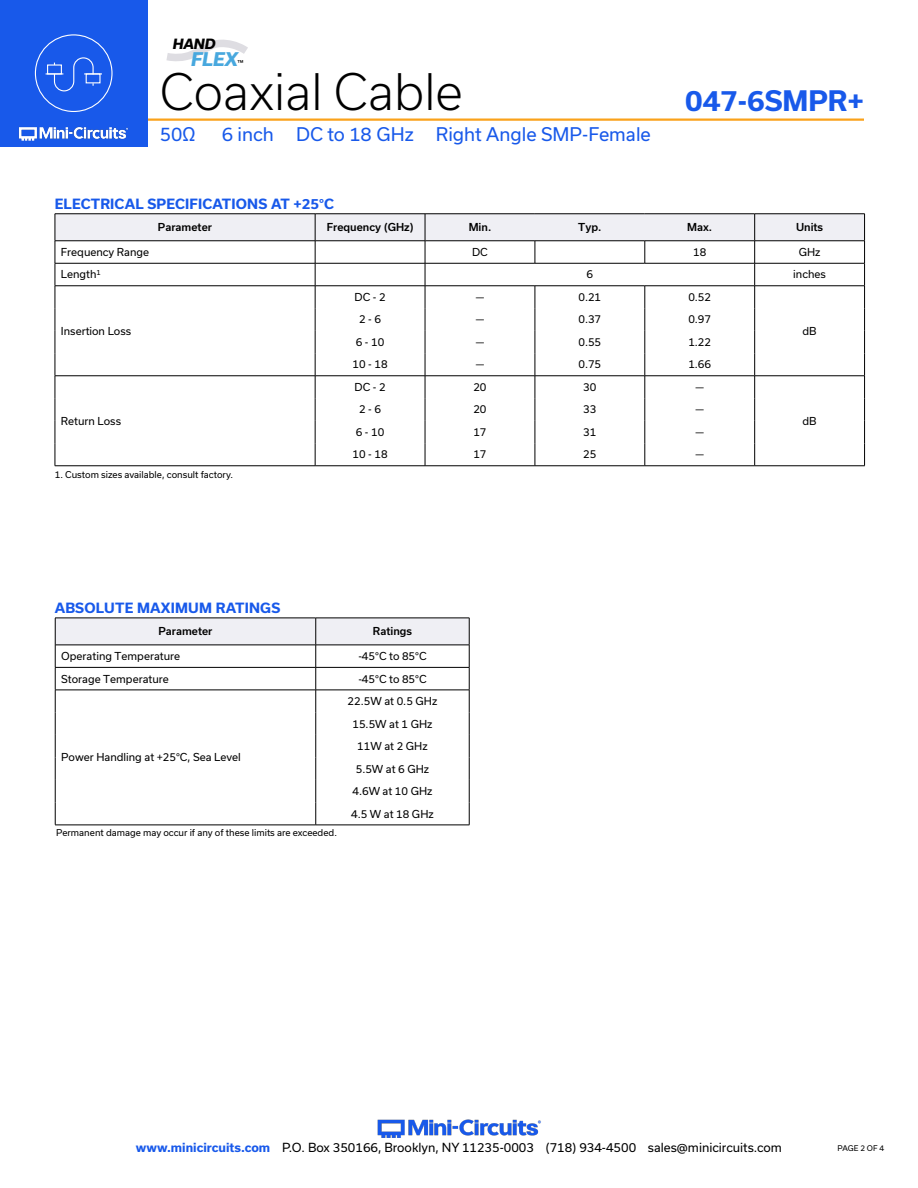
<style>
.page{position:relative;width:918px;height:1188px;background:#fff}
.page>*{position:absolute;margin:0;border:0;box-sizing:border-box;transform-origin:0 0}
.t1{font:300 48px "Usual";color:#000}
.t2{font:700 27px "Usual";color:#1859ea}
.t3{font:18px "Usual";color:#1859ea}
.t4{font:italic 800 18px "Usual";color:#48a8de}
.Blue_Headers{font:700 13.5px "Usual";letter-spacing:.015em;color:#1859ea}
.t5{font:italic 800 13.5px "Usual";color:#000}
.t6{font:12px "Usual";color:#000}
.Table_Body_Center{font:10.5px "Usual";color:#000}
.Table_Body_Left_Justified{font:10.5px "Usual";color:#000}
.Table_Header_Center{font:500 10.5px "Usual";color:#000}
.Notes{font:9px "Usual";color:#000}
.t7{font:7.5px "Usual";color:#000}
.s1{font-weight:700;color:#1859ea}
</style>
<div class="page">
<hr style="left:55px;top:466px;width:260px;height:1px;background:#000">
<hr style="left:755px;top:466px;width:110px;height:1px;background:#000">
<hr style="left:315px;top:466px;width:110px;height:1px;background:#000">
<hr style="left:425px;top:466px;width:110px;height:1px;background:#000">
<hr style="left:535px;top:466px;width:110px;height:1px;background:#000">
<svg style="left:55px;top:214px;width:810px;height:252px"></svg>
<hr style="left:645px;top:466px;width:110px;height:1px;background:#000">
<div style="left:55px;top:618px;width:261px;height:27px;background:#efeff4"></div>
<div style="left:316px;top:618px;width:153px;height:27px;background:#efeff4"></div>
<hr style="left:316px;top:667px;width:153px;height:1px;background:#000">
<hr style="left:316px;top:690px;width:153px;height:1px;background:#000">
<hr style="left:316px;top:618px;width:153px;height:1px;background:#000">
<hr style="left:316px;top:645px;width:153px;height:1px;background:#000">
<svg style="left:469px;top:618px;width:1px;height:207px"></svg>
<hr style="left:316px;top:825px;width:153px;height:1px;background:#000">
<hr style="left:55px;top:618px;width:261px;height:1px;background:#000">
<hr style="left:55px;top:645px;width:261px;height:1px;background:#000">
<hr style="left:55px;top:667px;width:261px;height:1px;background:#000">
<hr style="left:55px;top:690px;width:261px;height:1px;background:#000">
<svg style="left:55px;top:618px;width:1px;height:207px"></svg>
<svg style="left:315px;top:618px;width:1px;height:207px"></svg>
<hr style="left:55px;top:825px;width:261px;height:1px;background:#000">
<hr style="left:111px;top:118px;width:753px;height:3px;background:#faa21b">
<div style="left:0;top:0;width:147px;height:147px;background:#1859ea"></div>
<img style="left:18px;top:126px;width:111px;height:15px">
<svg style="left:36px;top:57px;width:77px;height:35px"></svg>
<img style="left:377px;top:1119px;width:164px;height:19px">
<svg style="left:166px;top:39px;width:82px;height:22px"></svg>
<p class="t5" style="left:173px;top:36px;width:44px">HAND</p>
<h3 class="t4" style="left:191px;top:49px;width:48px">FLEX</h3>
<p class="Notes" style="left:238px;top:58px;width:7px">™</p>
<h1 class="t1" style="left:160px;top:64px;width:305px">Coaxial Cable</h1>
<h3 class="t3" style="left:160px;top:124px;width:37px">50Ω</h3>
<h3 class="t3" style="left:222px;top:124px;width:430px">6 inch DC to 18 GHz Right Angle SMP-Female</h3>
<p class="Blue_Headers" style="left:55px;top:196px;width:281px">ELECTRICAL SPECIFICATIONS AT +25°C</p>
<h2 class="t2" style="left:685px;top:85px;width:180px">047-6SMPR+</h2>
<p class="Table_Header_Center" style="left:158px;top:221px;width:56px">Parameter</p>
<p class="Table_Header_Center" style="left:327px;top:221px;width:88px">Frequency (GHz)</p>
<p class="Table_Header_Center" style="left:469px;top:221px;width:24px">Min.</p>
<p class="Table_Header_Center" style="left:578px;top:221px;width:25px">Typ.</p>
<p class="Table_Header_Center" style="left:687px;top:221px;width:26px">Max.</p>
<p class="Table_Header_Center" style="left:796px;top:221px;width:29px">Units</p>
<p class="Table_Body_Left_Justified" style="left:61px;top:246px;width:90px">Frequency Range</p>
<p class="Table_Body_Center" style="left:472px;top:246px;width:17px">DC</p>
<p class="Table_Body_Center" style="left:693px;top:246px;width:15px">18</p>
<p class="Table_Body_Center" style="left:799px;top:246px;width:23px">GHz</p>
<p class="Table_Body_Left_Justified" style="left:61px;top:268px;width:41px">Length<sup>1</sup></p>
<p class="Table_Body_Center" style="left:587px;top:268px;width:8px">6</p>
<p class="Table_Body_Center" style="left:793px;top:268px;width:34px">inches</p>
<p class="Table_Body_Left_Justified" style="left:61px;top:325px;width:72px">Insertion Loss</p>
<p class="Table_Body_Left_Justified" style="left:61px;top:415px;width:62px">Return Loss</p>
<p class="Notes" style="left:55px;top:470px;width:180px">1. Custom sizes available, consult factory.</p>
<p class="Table_Body_Center" style="left:355px;top:291px;width:33px">DC - 2</p>
<p class="Table_Body_Center" style="left:476px;top:291px;width:10px">—</p>
<p class="Table_Body_Center" style="left:578px;top:291px;width:24px">0.21</p>
<p class="Table_Body_Center" style="left:688px;top:291px;width:24px">0.52</p>
<p class="Table_Body_Center" style="left:359px;top:313px;width:23px">2 - 6</p>
<p class="Table_Body_Center" style="left:476px;top:313px;width:10px">—</p>
<p class="Table_Body_Center" style="left:578px;top:313px;width:24px">0.37</p>
<p class="Table_Body_Center" style="left:688px;top:313px;width:24px">0.97</p>
<p class="Table_Body_Center" style="left:356px;top:336px;width:30px">6 - 10</p>
<p class="Table_Body_Center" style="left:476px;top:336px;width:10px">—</p>
<p class="Table_Body_Center" style="left:578px;top:336px;width:24px">0.55</p>
<p class="Table_Body_Center" style="left:688px;top:336px;width:24px">1.22</p>
<p class="Table_Body_Center" style="left:353px;top:358px;width:37px">10 - 18</p>
<p class="Table_Body_Center" style="left:476px;top:358px;width:10px">—</p>
<p class="Table_Body_Center" style="left:578px;top:358px;width:24px">0.75</p>
<p class="Table_Body_Center" style="left:688px;top:358px;width:24px">1.66</p>
<p class="Table_Body_Center" style="left:355px;top:381px;width:33px">DC - 2</p>
<p class="Table_Body_Center" style="left:473px;top:381px;width:15px">20</p>
<p class="Table_Body_Center" style="left:583px;top:381px;width:15px">30</p>
<p class="Table_Body_Center" style="left:695px;top:381px;width:10px">—</p>
<p class="Table_Body_Center" style="left:359px;top:403px;width:23px">2 - 6</p>
<p class="Table_Body_Center" style="left:473px;top:403px;width:15px">20</p>
<p class="Table_Body_Center" style="left:583px;top:403px;width:15px">33</p>
<p class="Table_Body_Center" style="left:695px;top:403px;width:10px">—</p>
<p class="Table_Body_Center" style="left:356px;top:426px;width:30px">6 - 10</p>
<p class="Table_Body_Center" style="left:473px;top:426px;width:15px">17</p>
<p class="Table_Body_Center" style="left:583px;top:426px;width:15px">31</p>
<p class="Table_Body_Center" style="left:695px;top:426px;width:10px">—</p>
<p class="Table_Body_Center" style="left:353px;top:448px;width:37px">10 - 18</p>
<p class="Table_Body_Center" style="left:473px;top:448px;width:15px">17</p>
<p class="Table_Body_Center" style="left:583px;top:448px;width:15px">25</p>
<p class="Table_Body_Center" style="left:695px;top:448px;width:10px">—</p>
<p class="Blue_Headers" style="left:55px;top:601px;width:227px">ABSOLUTE MAXIMUM RATINGS</p>
<p class="Table_Header_Center" style="left:158px;top:625px;width:56px">Parameter</p>
<p class="Table_Header_Center" style="left:373px;top:625px;width:41px">Ratings</p>
<p class="Table_Body_Left_Justified" style="left:61px;top:650px;width:120px">Operating Temperature</p>
<p class="Table_Body_Center" style="left:358px;top:650px;width:70px">-45°C to 85°C</p>
<p class="Table_Body_Left_Justified" style="left:61px;top:673px;width:109px">Storage Temperature</p>
<p class="Table_Body_Center" style="left:358px;top:673px;width:70px">-45°C to 85°C</p>
<p class="Table_Body_Left_Justified" style="left:61px;top:751px;width:181px">Power Handling at +25°C, Sea Level</p>
<p class="Notes" style="left:56px;top:827px;width:282px">Permanent damage may occur if any of these limits are exceeded.</p>
<p class="Table_Body_Center" style="left:348px;top:695px;width:91px">22.5W at 0.5 GHz</p>
<p class="Table_Body_Center" style="left:352px;top:718px;width:82px">15.5W at 1 GHz</p>
<p class="Table_Body_Center" style="left:357px;top:740px;width:72px">11W at 2 GHz</p>
<p class="Table_Body_Center" style="left:356px;top:763px;width:75px">5.5W at 6 GHz</p>
<p class="Table_Body_Center" style="left:352px;top:785px;width:82px">4.6W at 10 GHz</p>
<p class="Table_Body_Center" style="left:351px;top:808px;width:84px">4.5 W at 18 GHz</p>
<p class="Table_Body_Center" style="left:803px;top:325px;width:16px">dB</p>
<p class="Table_Body_Center" style="left:803px;top:415px;width:16px">dB</p>
<p class="t6" style="left:136px;top:1141px;width:648px"><span class="s1">www.minicircuits.com</span> P.O. Box 350166, Brooklyn, NY 11235-0003 (718) 934-4500 sales@minicircuits.com</p>
<p class="t7" style="left:838px;top:1144px;width:48px">PAGE 2 OF 4</p>
</div>
